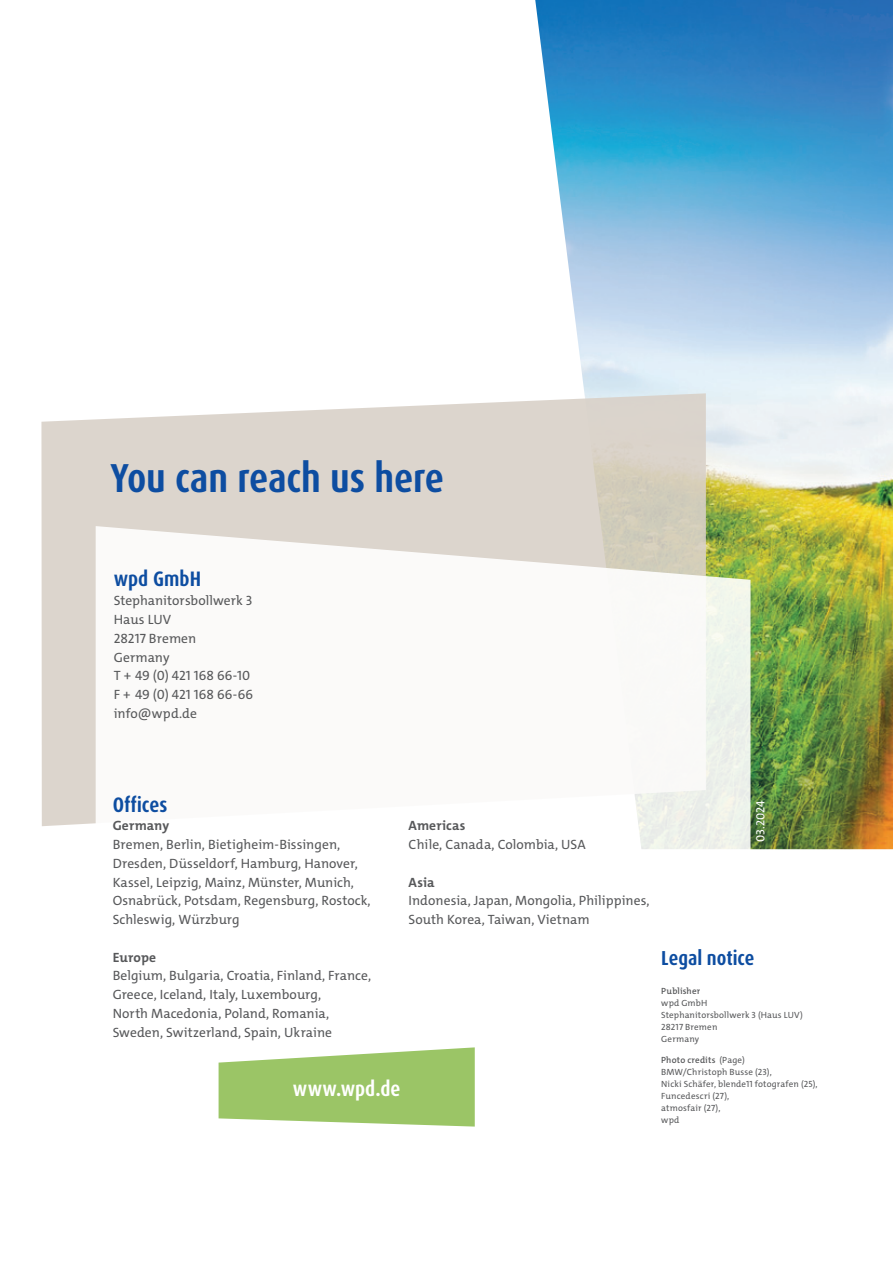
<style>
.page{position:relative;width:893px;height:1263px;background:#fff}
.page>*{position:absolute;margin:0;border:0;box-sizing:border-box;transform-origin:0 0}
.t1{font:700 condensed 40.5px "Dax OT";letter-spacing:-.005em;color:#0d4da1}
.t2{font:700 condensed 21px "Dax OT";color:#0d4da1}
.t3{font:700 condensed 21px "Dax OT";color:#fff}
.t4{font:700 condensed 20.25px "Dax OT";color:#0d4da1}
.t5{font:13.5px/18.8px "The Mix E4 s";letter-spacing:.005em;color:#57585a}
.t6{font:700 13.5px "The Mix E4 s";letter-spacing:.01em;color:#57585a}
.t7{font:12px "The Mix E4 s";letter-spacing:-.005em;color:#fff}
.t8{font:9px/12px "The Mix E4 s";letter-spacing:.02em;color:#57585a}
.t9{font:600 9px "The Mix E4 s";letter-spacing:.015em;color:#57585a}
.s1{font-weight:600}
</style>
<div class="page">
<img style="left:535px;top:0;width:358px;height:849px">
<svg style="left:41px;top:393px;width:665px;height:433px;background:#ded8d0"></svg>
<svg style="left:96px;top:526px;width:654px;height:323px"></svg>
<svg style="left:219px;top:1047px;width:256px;height:79px;background:#a9cd7c"></svg>
<h1 class="t1" style="left:110px;top:452px;width:335px">You can reach us here</h1>
<h2 class="t2" style="left:114px;top:566px;width:89px">wpd GmbH</h2>
<p class="t5" style="left:114px;top:591px;width:141px">Stephanitorsbollwerk 3<br>Haus LUV<br>28217 Bremen<br>Germany<br>T + 49 (0) 421 168 66-10<br>F + 49 (0) 421 168 66-66 info@wpd.de</p>
<h2 class="t2" style="left:113px;top:791px;width:56px">Offices</h2>
<p class="t6" style="left:113px;top:817px;width:58px">Germany</p>
<p class="t5" style="left:113px;top:835px;width:260px">Bremen, Berlin, Bietigheim-Bissingen, Dresden, Düsseldorf, Hamburg, Hanover, Kassel, Leipzig, Mainz, Münster, Munich, Osnabrück, Potsdam, Regensburg, Rostock, Schleswig, Würzburg</p>
<p class="t6" style="left:113px;top:948px;width:45px">Europe</p>
<p class="t5" style="left:113px;top:966px;width:260px">Belgium, Bulgaria, Croatia, Finland, France, Greece, Iceland, Italy, Luxembourg,<br>North Macedonia, Poland, Romania, Sweden, Switzerland, Spain, Ukraine</p>
<p class="t6" style="left:409px;top:817px;width:58px">Americas</p>
<p class="t5" style="left:409px;top:835px;width:179px">Chile, Canada, Colombia, USA</p>
<p class="t6" style="left:409px;top:873px;width:27px">Asia</p>
<p class="t5" style="left:409px;top:891px;width:243px">Indonesia, Japan, Mongolia, Philippines,<br>South Korea, Taiwan, Vietnam</p>
<h2 class="t3" style="left:293px;top:1075px;width:109px">www.wpd.de</h2>
<p class="t7" style="left:753px;top:842px;width:43px;rotate:-90deg">03.2024</p>
<h3 class="t4" style="left:661px;top:945px;width:95px">Legal notice</h3>
<p class="t9" style="left:661px;top:985px;width:41px">Publisher</p>
<p class="t8" style="left:661px;top:997px;width:143px">wpd GmbH<br>Stephanitorsbollwerk 3 (Haus LUV)<br>28217 Bremen<br>Germany</p>
<p class="t8" style="left:661px;top:1054px;width:158px"><span class="s1">Photo credits</span> (Page)<br>BMW/Christoph Busse (23),<br>Nicki Schäfer, blende11 fotografen (25),<br>Funcedescri (27),<br>atmosfair (27),<br>wpd</p>
</div>
